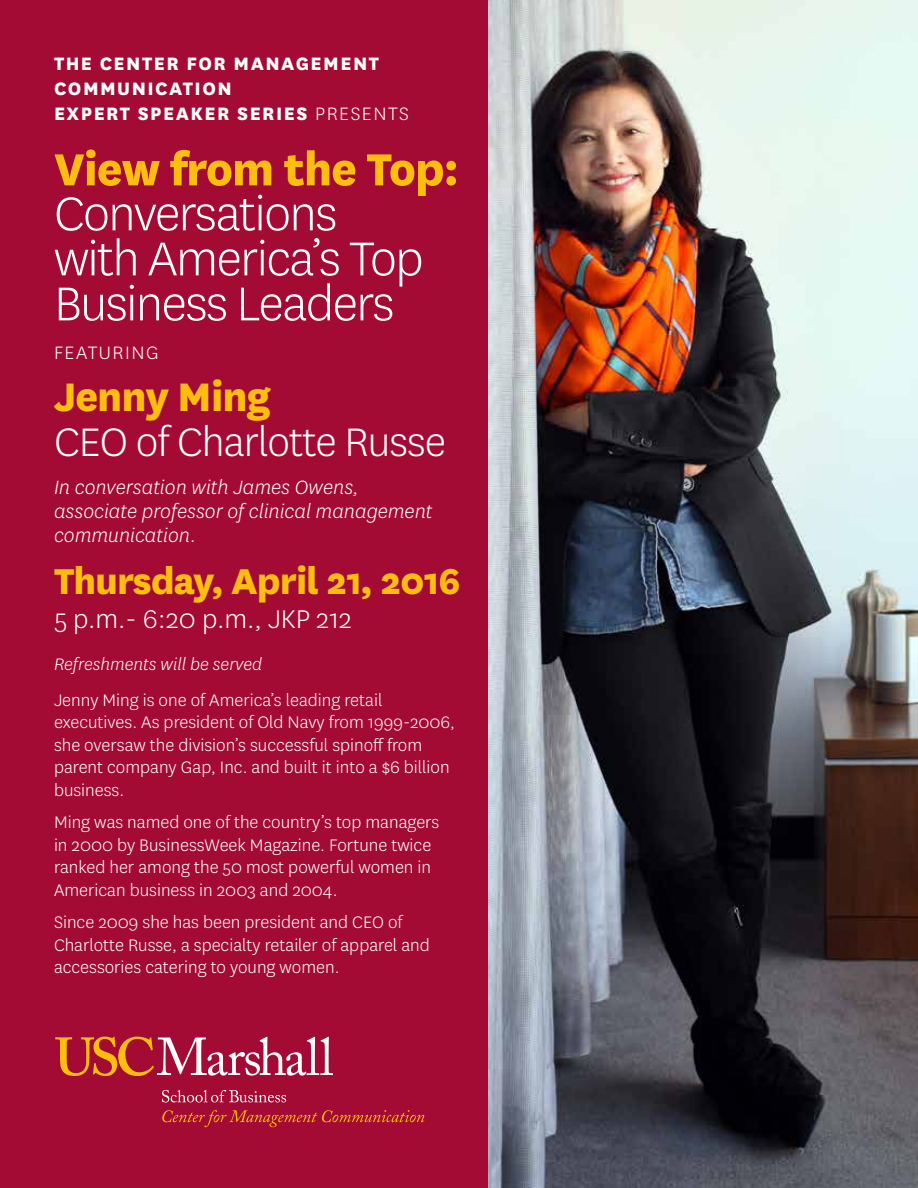
<style>
.page{position:relative;width:918px;height:1188px;background:#fff}
.page>*{position:absolute;margin:0;border:0;box-sizing:border-box;transform-origin:0 0}
.t1{font:300 55.5px/45px "National";letter-spacing:-.03em;color:#fff}
.t2{font:800 52.5px "National";letter-spacing:-.02em;color:#febe10}
.t3{font:300 46.5px "National";letter-spacing:-.02em;color:#fff}
.t4{font:800 46.5px "National";letter-spacing:-.02em;color:#febe10}
.t5{font:800 42px "National";letter-spacing:-.02em;color:#febe10}
.t6{font:300 30px "National";color:#fff}
.t7{font:italic 300 22.5px/24.3px "National";color:#fff}
.t8{font:800 21px/25.2px "National";letter-spacing:.07em;color:#fff}
.t9{font:300 21px "National";letter-spacing:.07em;color:#fff}
.t10{font:300 19.5px/22.5px "National";color:#fff}
.t11{font:italic 300 19.5px "National";color:#fff}
.s1{font-weight:300}
</style>
<div class="page">
<img style="left:487px;top:0;width:431px;height:1188px">
<div style="left:0;top:0;width:487px;height:1188px;background:#a30b35"></div>
<svg style="left:162px;top:1090px;width:124px;height:13px"></svg>
<svg style="left:55px;top:1037px;width:278px;height:39px"></svg>
<svg style="left:162px;top:1110px;width:262px;height:17px"></svg>
<p class="t8" style="left:54px;top:49px;width:357px">THE CENTER FOR MANAGEMENT<br>COMMUNICATION<br>EXPERT SPEAKER SERIES <span class="s1">PRESENTS</span></p>
<h2 class="t2" style="left:54px;top:131px;width:406px">View from the Top:</h2>
<h1 class="t1" style="left:54px;top:189px;width:371px">Conversations with America’s Top<br>Business Leaders</h1>
<p class="t9" style="left:54px;top:340px;width:106px">FEATURING</p>
<h3 class="t4" style="left:54px;top:363px;width:218px">Jenny Ming</h3>
<h3 class="t3" style="left:54px;top:413px;width:394px">CEO of Charlotte Russe</h3>
<p class="t7" style="left:54px;top:474px;width:380px">In conversation with James Owens, associate professor of clinical management communication.</p>
<h3 class="t5" style="left:54px;top:551px;width:408px">Thursday, April 21, 2016</h3>
<h3 class="t6" style="left:54px;top:601px;width:300px">5 p.m.- 6:20 p.m., JKP 212</h3>
<p class="t11" style="left:54px;top:652px;width:210px">Refreshments will be served</p>
<p class="t10" style="left:54px;top:688px;width:402px">Jenny Ming is one of America’s leading retail executives. As president of Old Navy from 1999-2006, she oversaw the division’s successful spinoff from parent company Gap, Inc. and built it into a $6 billion business.</p>
<p class="t10" style="left:54px;top:810px;width:387px">Ming was named one of the country’s top managers in 2000 by BusinessWeek Magazine. Fortune twice ranked her among the 50 most powerful women in American business in 2003 and 2004.</p>
<p class="t10" style="left:54px;top:910px;width:377px">Since 2009 she has been president and CEO of<br>Charlotte Russe, a specialty retailer of apparel and accessories catering to young women.</p>
</div>
